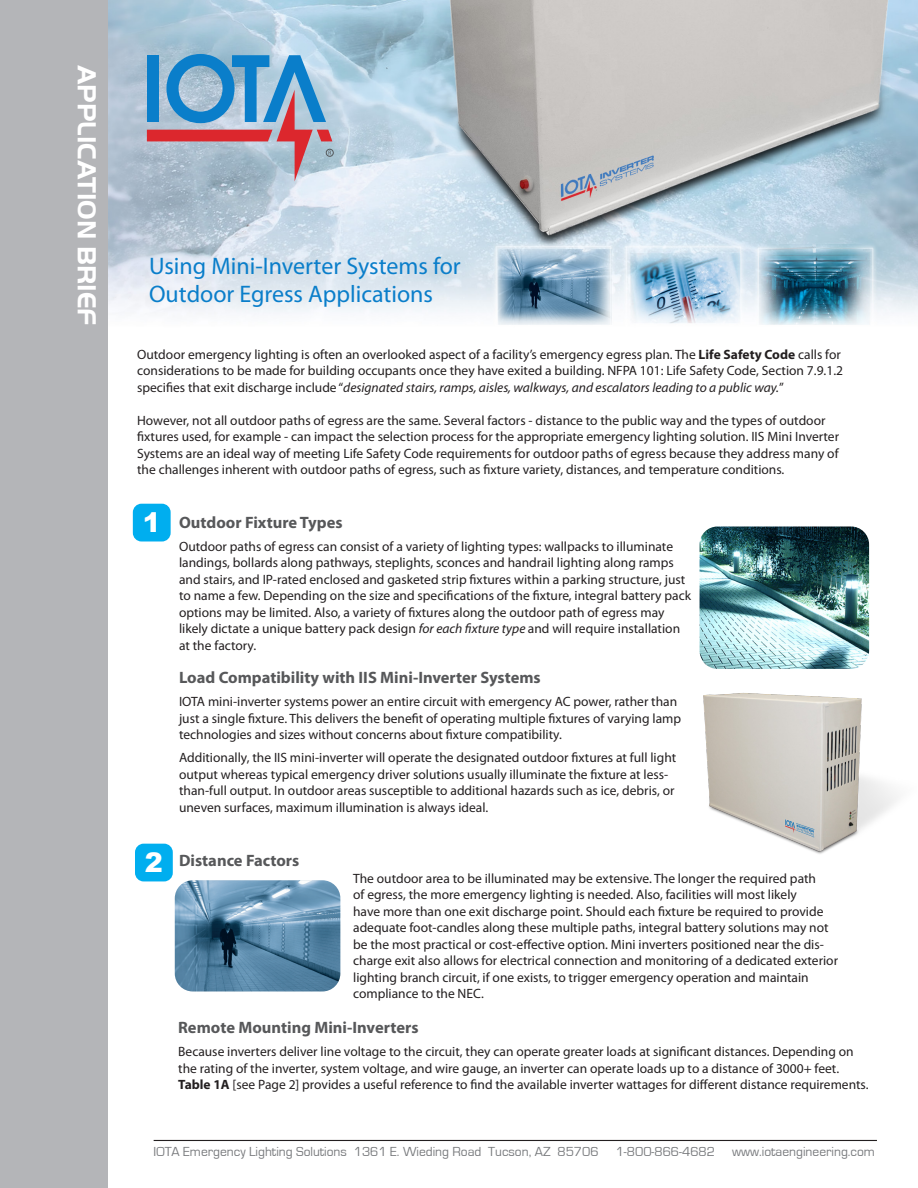
<style>
.page{position:relative;width:918px;height:1188px;background:#fff}
.page>*{position:absolute;margin:0;border:0;box-sizing:border-box;transform-origin:0 0}
.t1{font:700 27px "Handel Got D";color:#fff}
.t2{font:900 27px "Arial";color:#fff}
.t3{font:24px/28.8px "Myriad Pro";color:#0a7eca}
.t4{font:700 16.5px "Myriad Pro";color:#57585a}
.t5{font:13.5px/16.5px "Myriad Pro";color:#231f20}
.t6{font:13.5px "Eurostile";color:#787a7d}
.s1{font-weight:700}
.s2{font-style:italic}
</style>
<div class="page">
<img style="left:108px;top:0;width:809px;height:325px">
<div style="left:1px;top:0;width:107px;height:1188px;background:#b4b5b8"></div>
<div style="left:326px;top:149px;width:8px;height:8px;border:1px solid #54575a;border-radius:50%"></div>
<svg style="left:147px;top:54px;width:185px;height:127px;background:#8ca2bf"></svg>
<hr style="left:154px;top:1140px;width:723px;height:1px;background:#231f20">
<img style="left:700px;top:526px;width:169px;height:143px">
<img style="left:703px;top:693px;width:195px;height:161px">
<img style="left:175px;top:880px;width:165px;height:112px">
<div style="left:133px;top:504px;width:38px;height:37px;background:#00aeef;border-radius:9px"></div>
<div style="left:135px;top:844px;width:38px;height:37px;background:#00aeef;border-radius:9px"></div>
<p class="t1" style="left:102px;top:65px;width:262px;rotate:90deg">APPLICATION BRIEF</p>
<p class="t3" style="left:149px;top:251px;width:313px">Using Mini-Inverter Systems for<br>Outdoor Egress Applications</p>
<p class="t5" style="left:137px;top:346px;width:707px">Outdoor emergency lighting is often an overlooked aspect of a facility’s emergency egress plan. The <span class="s1">Life Safety Code</span> calls for considerations to be made for building occupants once they have exited a building. NFPA 101: Life Safety Code, Section 7.9.1.2 specifies that exit discharge include “<span class="s2">designated stairs, ramps, aisles, walkways, and escalators leading to a public way.</span>”</p>
<p class="t5" style="left:137px;top:412px;width:703px">However, not all outdoor paths of egress are the same. Several factors - distance to the public way and the types of outdoor fixtures used, for example - can impact the selection process for the appropriate emergency lighting solution. IIS Mini Inverter Systems are an ideal way of meeting Life Safety Code requirements for outdoor paths of egress because they address many of the challenges inherent with outdoor paths of egress, such as fixture variety, distances, and temperature conditions.</p>
<p class="t4" style="left:179px;top:511px;width:165px">Outdoor Fixture Types</p>
<p class="t5" style="left:179px;top:538px;width:514px">Outdoor paths of egress can consist of a variety of lighting types: wallpacks to illuminate landings, bollards along pathways, steplights, sconces and handrail lighting along ramps and stairs, and IP-rated enclosed and gasketed strip fixtures within a parking structure, just to name a few. Depending on the size and specifications of the fixture, integral battery pack options may be limited. Also, a variety of fixtures along the outdoor path of egress may likely dictate a unique battery pack design <span class="s2">for each fixture type</span> and will require installation at the factory.</p>
<p class="t4" style="left:179px;top:666px;width:363px">Load Compatibility with IIS Mini-Inverter Systems</p>
<p class="t5" style="left:179px;top:693px;width:504px">IOTA mini-inverter systems power an entire circuit with emergency AC power, rather than just a single fixture. This delivers the benefit of operating multiple fixtures of varying lamp technologies and sizes without concerns about fixture compatibility.</p>
<p class="t5" style="left:179px;top:749px;width:499px">Additionally, the IIS mini-inverter will operate the designated outdoor fixtures at full light output whereas typical emergency driver solutions usually illuminate the fixture at less&shy;than-full output. In outdoor areas susceptible to additional hazards such as ice, debris, or uneven surfaces, maximum illumination is always ideal.</p>
<p class="t2" style="left:143px;top:503px;width:20px">1</p>
<p class="t2" style="left:145px;top:843px;width:20px">2</p>
<p class="t4" style="left:179px;top:850px;width:122px">Distance Factors</p>
<p class="t5" style="left:353px;top:870px;width:486px">The outdoor area to be illuminated may be extensive. The longer the required path<br>of egress, the more emergency lighting is needed. Also, facilities will most likely<br>have more than one exit discharge point. Should each fixture be required to provide adequate foot-candles along these multiple paths, integral battery solutions may not be the most practical or cost-effective option. Mini inverters positioned near the dis&shy;charge exit also allows for electrical connection and monitoring of a dedicated exterior lighting branch circuit, if one exists, to trigger emergency operation and maintain compliance to the NEC.</p>
<p class="t4" style="left:178px;top:1017px;width:242px">Remote Mounting Mini-Inverters</p>
<p class="t5" style="left:178px;top:1043px;width:692px">Because inverters deliver line voltage to the circuit, they can operate greater loads at significant distances. Depending on the rating of the inverter, system voltage, and wire gauge, an inverter can operate loads up to a distance of 3000+ feet.<br><span class="s1">Table 1A</span> [see Page 2] provides a useful reference to find the available inverter wattages for different distance requirements.</p>
<p class="t6" style="left:154px;top:1145px;width:447px">IOTA Emergency Lighting Solutions 1361 E. Wieding Road Tucson, AZ 85706</p>
<p class="t6" style="left:616px;top:1145px;width:261px">1-800-866-4682 www.iotaengineering.com</p>
</div>
